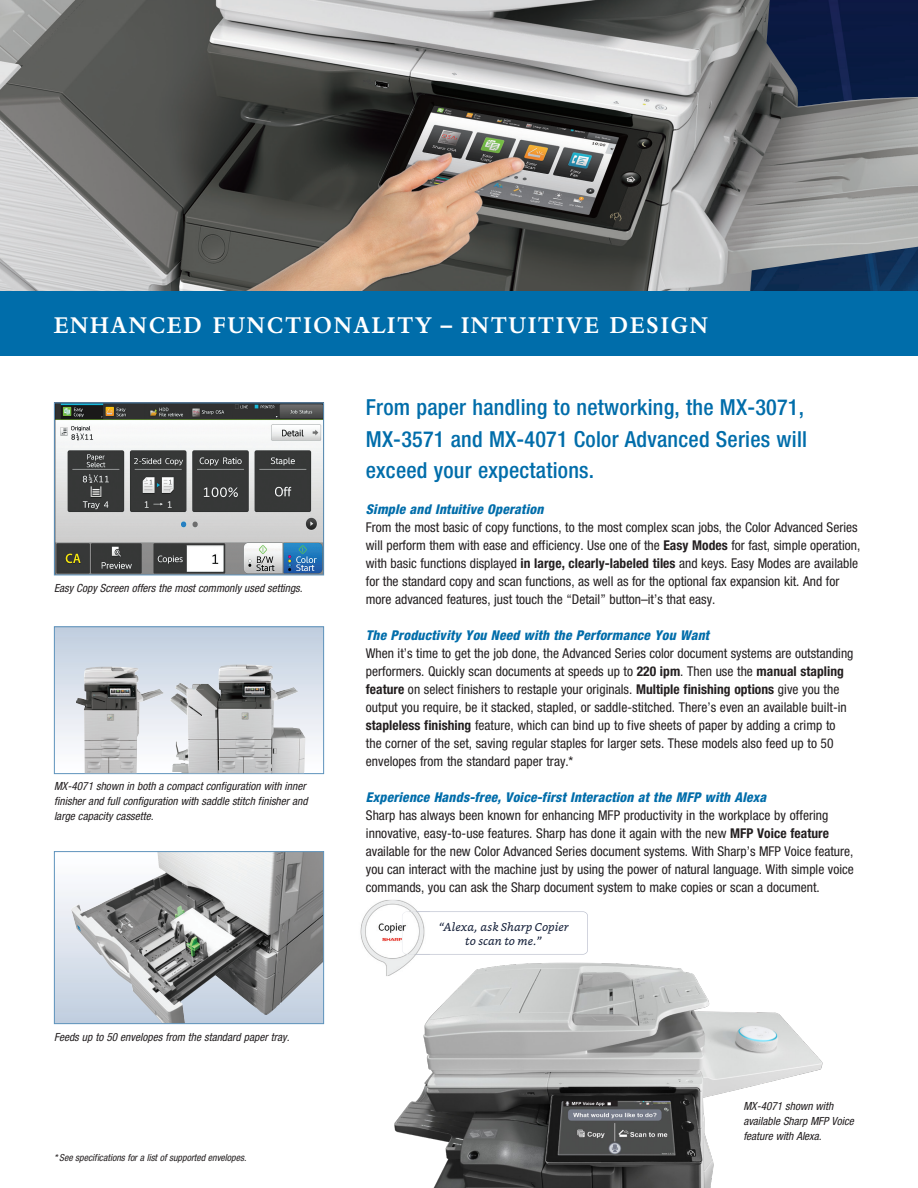
<style>
.page{position:relative;width:918px;height:1188px;background:#fff}
.page>*{position:absolute;margin:0;border:0;box-sizing:border-box;transform-origin:0 0}
.t1{font:700 25.2px "Bembo Std";letter-spacing:.075em;color:#fff;scale:.89 1}
.t2{font:500 condensed 22.2px/31.5px "Helvetica Neue LT Std";letter-spacing:.01em;color:#006daa}
.P_Body_Copy_9_12_Bla{font:condensed 13.5px/18px "Helvetica Neue LT Std";color:#231f20}
.H3_SUBHEADS_BOLD_ITA{font:italic 800 condensed 13.5px "Helvetica Neue LT Std";letter-spacing:.015em;color:#006daa}
.t3{font:italic 11.4px/13.8px "Bookerly";color:#18233c;text-align:center}
.P_Italic_Caption_Bla{font:italic condensed 11.25px/15px "Helvetica Neue LT Std";letter-spacing:.005em;color:#231f20}
.P_Footnotes_for_bott{font:italic condensed 9.75px "Helvetica Neue LT Std";color:#231f20}
.s1{font-weight:700}
</style>
<div class="page">
<img style="left:0;top:0;width:918px;height:292px">
<div style="left:0;top:292px;width:918px;height:64px;background:#006daa"></div>
<img style="left:56px;top:405px;width:266px;height:168px">
<div style="left:54px;top:403px;width:270px;height:172px;border:1px solid #5e93bc"></div>
<svg style="left:56px;top:628px;width:266px;height:144px"></svg>
<div style="left:54px;top:626px;width:270px;height:148px;border:1px solid #5e93bc"></div>
<img style="left:170px;top:665px;width:65px;height:100px">
<img style="left:76px;top:667px;width:88px;height:106px">
<div style="left:54px;top:852px;width:270px;height:172px;background:linear-gradient(to bottom,#fff,#c1cedf)"></div>
<img style="left:71px;top:853px;width:251px;height:169px">
<div style="left:54px;top:851px;width:270px;height:173px;border:1px solid #5e93bc"></div>
<svg style="left:430px;top:911px;width:158px;height:44px"></svg>
<img style="left:360px;top:900px;width:57px;height:60px">
<img style="left:402px;top:911px;width:28px;height:44px">
<img style="left:377px;top:957px;width:446px;height:231px">
<h2 class="t1" style="left:54px;top:311px;width:736px">ENHANCED FUNCTIONALITY – INTUITIVE DESIGN</h2>
<p class="P_Italic_Caption_Bla" style="left:54px;top:581px;width:250px">Easy Copy Screen offers the most commonly used settings.</p>
<p class="P_Italic_Caption_Bla" style="left:54px;top:779px;width:255px">MX-4071 shown in both a compact configuration with inner finisher and full configuration with saddle stitch finisher and large capacity cassette.</p>
<p class="P_Italic_Caption_Bla" style="left:54px;top:1029px;width:237px">Feeds up to 50 envelopes from the standard paper tray.</p>
<p class="P_Footnotes_for_bott" style="left:54px;top:1152px;width:194px">* See specifications for a list of supported envelopes.</p>
<h2 class="t2" style="left:366px;top:391px;width:443px">From paper handling to networking, the MX-3071,<br>MX-3571 and MX-4071 Color Advanced Series will exceed your expectations.</h2>
<h3 class="H3_SUBHEADS_BOLD_ITA" style="left:366px;top:501px;width:179px">Simple and Intuitive Operation</h3>
<p class="P_Body_Copy_9_12_Bla" style="left:366px;top:518px;width:496px">From the most basic of copy functions, to the most complex scan jobs, the Color Advanced Series will perform them with ease and efficiency. Use one of the <span class="s1">Easy Modes</span> for fast, simple operation, with basic functions displayed <span class="s1">in large, clearly-labeled tiles</span> and keys. Easy Modes are available for the standard copy and scan functions, as well as for the optional fax expansion kit. And for more advanced features, just touch the “Detail” button–it’s that easy.</p>
<h3 class="H3_SUBHEADS_BOLD_ITA" style="left:366px;top:627px;width:345px">The Productivity You Need with the Performance You Want</h3>
<p class="P_Body_Copy_9_12_Bla" style="left:366px;top:644px;width:489px">When it’s time to get the job done, the Advanced Series color document systems are outstanding performers. Quickly scan documents at speeds up to <span class="s1">220 ipm</span>. Then use the <span class="s1">manual stapling feature</span> on select finishers to restaple your originals. <span class="s1">Multiple finishing options</span> give you the output you require, be it stacked, stapled, or saddle-stitched. There’s even an available built-in <span class="s1">stapleless finishing</span> feature, which can bind up to five sheets of paper by adding a crimp to the corner of the set, saving regular staples for larger sets. These models also feed up to 50 envelopes from the standard paper tray. *</p>
<h3 class="H3_SUBHEADS_BOLD_ITA" style="left:366px;top:789px;width:402px">Experience Hands-free, Voice-first Interaction at the MFP with Alexa</h3>
<p class="P_Body_Copy_9_12_Bla" style="left:366px;top:806px;width:490px">Sharp has always been known for enhancing MFP productivity in the workplace by offering innovative, easy-to-use features. Sharp has done it again with the new <span class="s1">MFP Voice feature </span>available for the new Color Advanced Series document systems. With Sharp’s MFP Voice feature, you can interact with the machine just by using the power of natural language. With simple voice commands, you can ask the Sharp document system to make copies or scan a document.</p>
<p class="t3" style="left:439px;top:920px;width:132px">“Alexa, ask Sharp Copier to scan to me.”</p>
<p class="P_Italic_Caption_Bla" style="left:743px;top:1098px;width:112px">MX-4071 shown with available Sharp MFP Voice feature with Alexa.</p>
</div>
